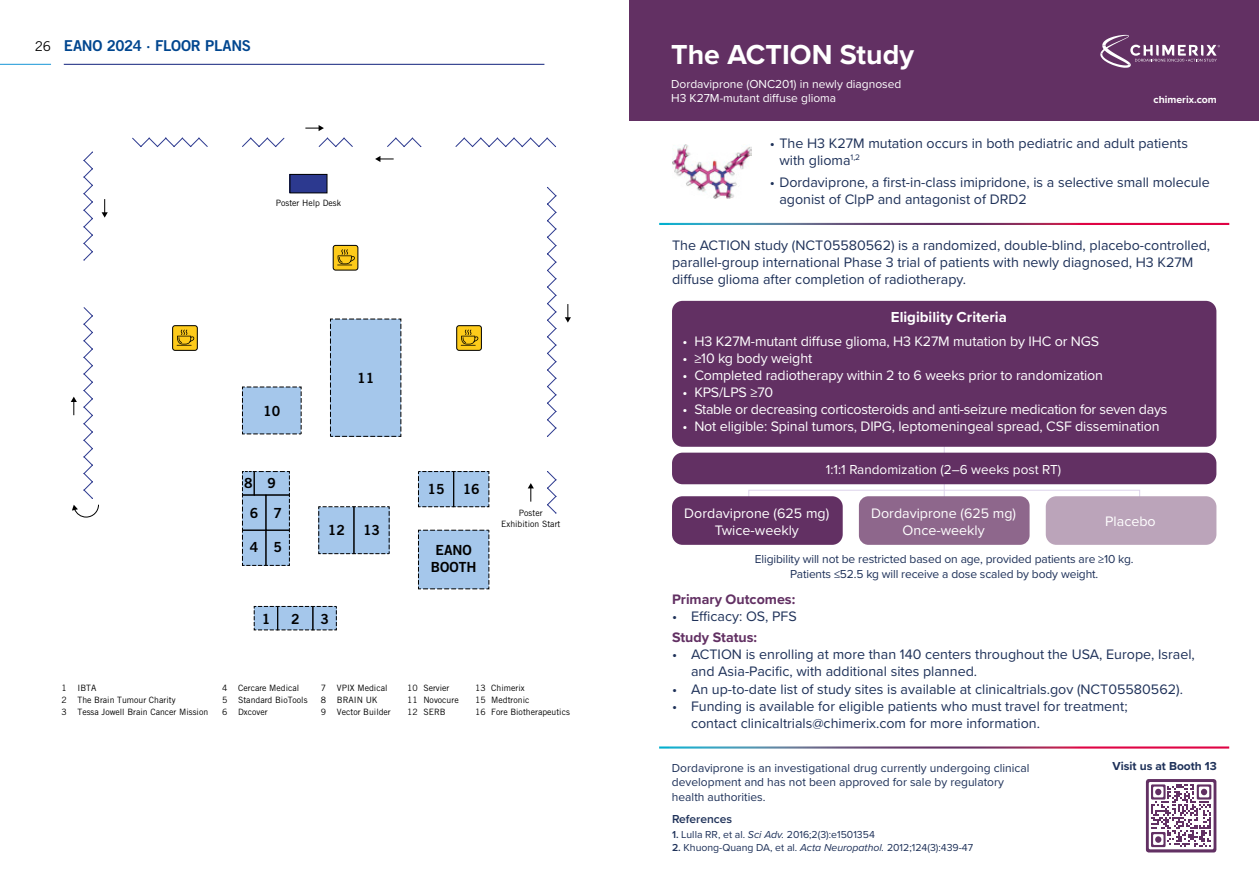
<style>
.page{position:relative;width:1259px;height:893px;background:#fff}
.page>*{position:absolute;margin:0;border:0;box-sizing:border-box;transform-origin:0 0}
.t1{font:700 28.5px "Proxima Nova";color:#fff}
.t2{font:15px "Trade Gothic LT Std Bd 2";letter-spacing:-.02em;color:#00468f}
.t3{font:700 15px "Proxima Nova";color:#fff}
.t4{font:14.25px/17.1px "Proxima Nova";color:#1e3159}
.t5{font:14.25px/17.1px "Proxima Nova";letter-spacing:-.01em;color:#fff;text-align:center}
.t6{font:700 14.25px "Proxima Nova";color:#623063}
.t7{font:13.95px/16.8px "Trade Gothic LT Std Bd 2";color:#000;text-align:center}
.t8{font:13.5px "Proxima Nova";color:#fff}
.t9{font:12px/14.4px "Proxima Nova";color:#1e3159}
.t10{font:12px/14.4px "Proxima Nova";color:#fff}
.t11{font:700 12px "Proxima Nova";color:#1e3159}
.t12{font:600 12px "Proxima Nova";color:#1e3159}
.t13{font:10.5px "Proxima Nova";color:#1e3159}
.t14{font:700 10.5px "Proxima Nova";color:#fff}
.t15{font:8.7px/12.1px "Trade Gothic LT Std";color:#000}
.s1{font-family:"Trade Gothic LT Std";font-size:13.5px;color:#000}
.s2{font-family:"Trade Gothic LT Std";font-size:13.5px}
.s3{font-weight:600}
.s4{font-style:italic}
</style>
<div class="page">
<svg style="left:83px;top:151px;width:10px;height:110px"></svg>
<svg style="left:132px;top:137px;width:76px;height:10px"></svg>
<svg style="left:242px;top:137px;width:43px;height:10px"></svg>
<svg style="left:318px;top:137px;width:35px;height:10px"></svg>
<svg style="left:387px;top:137px;width:34px;height:10px"></svg>
<svg style="left:455px;top:137px;width:101px;height:10px"></svg>
<svg style="left:547px;top:187px;width:10px;height:250px"></svg>
<svg style="left:547px;top:471px;width:10px;height:43px"></svg>
<div style="left:418px;top:530px;width:71px;height:60px;background:#a5c7eb"></div>
<div style="left:330px;top:319px;width:71px;height:118px;background:#a5c7eb"></div>
<svg style="left:318px;top:506px;width:72px;height:48px"></svg>
<hr style="left:354px;top:507px;width:1px;height:47px;background:#000">
<svg style="left:418px;top:471px;width:71px;height:36px"></svg>
<hr style="left:453px;top:472px;width:1px;height:35px;background:#000">
<svg style="left:254px;top:606px;width:83px;height:25px"></svg>
<svg style="left:242px;top:471px;width:48px;height:95px"></svg>
<svg style="left:242px;top:387px;width:60px;height:48px"></svg>
<div style="left:290px;top:174px;width:37px;height:19px;background:#2c398f"></div>
<div style="left:290px;top:174px;width:37px;height:19px;border:1px solid #000"></div>
<svg style="left:305px;top:125px;width:19px;height:6px"></svg>
<svg style="left:375px;top:156px;width:19px;height:6px"></svg>
<svg style="left:102px;top:199px;width:6px;height:19px"></svg>
<svg style="left:565px;top:304px;width:6px;height:19px"></svg>
<svg style="left:528px;top:483px;width:6px;height:19px"></svg>
<svg style="left:71px;top:307px;width:28px;height:211px"></svg>
<div style="left:333px;top:245px;width:25px;height:25px;background:#fecb1a;border:1px solid #000;border-radius:2px"></div>
<svg style="left:337px;top:249px;width:18px;height:17px"></svg>
<div style="left:456px;top:325px;width:26px;height:26px;background:#fecb1a;border:1px solid #000;border-radius:2px"></div>
<svg style="left:461px;top:330px;width:17px;height:16px"></svg>
<div style="left:172px;top:325px;width:26px;height:26px;background:#fecb1a;border:1px solid #000;border-radius:2px"></div>
<svg style="left:177px;top:330px;width:17px;height:16px"></svg>
<hr style="left:64px;top:64px;width:480px;height:1px;background:#2a398a">
<hr style="left:0;top:64px;width:51px;height:1px;background:#31a1db">
<div style="left:629px;top:0;width:630px;height:120px;background:#623063"></div>
<svg style="left:1100px;top:35px;width:120px;height:33px"></svg>
<img style="left:672px;top:144px;width:79px;height:55px">
<svg style="left:1146px;top:779px;width:70px;height:73px"></svg>
<hr style="left:943px;top:435px;width:1px;height:65px;background:#ddd4eb">
<div style="left:748px;top:490px;width:392px;height:13px;border:1px solid #ddd4eb"></div>
<div style="left:672px;top:301px;width:544px;height:146px;background:#623063;border-radius:11px"></div>
<div style="left:672px;top:453px;width:544px;height:31px;background:#623063;border-radius:11px"></div>
<div style="left:672px;top:496px;width:170px;height:49px;background:#623063;border-radius:11px"></div>
<div style="left:859px;top:496px;width:170px;height:49px;background:#8e678c;border-radius:9px"></div>
<div style="left:1045px;top:496px;width:171px;height:49px;background:#bba4ba;border-radius:11px"></div>
<p class="t2" style="left:35px;top:36px;width:218px"><span class="s1">26</span> EANO 2024 · FLOOR PLANS</p>
<p class="t2" style="left:64px;top:36px;width:150px">PROGRAMME <span class="s2">-</span> NOTES</p>
<p class="t15" style="left:276px;top:196px;width:67px">Poster Help Desk</p>
<p class="t7" style="left:263px;top:403px;width:19px">10</p>
<p class="t7" style="left:244px;top:474px;width:33px">8 9</p>
<p class="t7" style="left:250px;top:504px;width:33px">6 7</p>
<p class="t7" style="left:250px;top:538px;width:33px">4 5</p>
<p class="t7" style="left:357px;top:369px;width:19px">11</p>
<p class="t7" style="left:328px;top:521px;width:19px">12</p>
<p class="t7" style="left:363px;top:521px;width:19px">13</p>
<p class="t7" style="left:262px;top:610px;width:10px">1</p>
<p class="t7" style="left:291px;top:610px;width:10px">2</p>
<p class="t7" style="left:320px;top:610px;width:10px">3</p>
<p class="t7" style="left:427px;top:480px;width:19px">15</p>
<p class="t7" style="left:463px;top:480px;width:19px">16</p>
<p class="t7" style="left:431px;top:542px;width:47px">EANO<br>BOOTH</p>
<p class="t15" style="left:501px;top:508px;width:61px;line-height:10.5px;text-align:center">Poster<br>Exhibition Start</p>
<p class="t15" style="left:61px;top:682px;width:148px">1 IBTA<br>2 The Brain Tumour Charity<br>3 Tessa Jowell Brain Cancer Mission</p>
<p class="t15" style="left:222px;top:682px;width:87px">4 Cercare Medical<br>5 Standard BioTools<br>6 Dxcover</p>
<p class="t15" style="left:321px;top:682px;width:72px">7 VPIX Medical<br>8 BRAIN UK<br>9 Vector Builder</p>
<p class="t15" style="left:407px;top:682px;width:53px">10 Servier<br>11 Novocure<br>12 SERB</p>
<p class="t15" style="left:475px;top:682px;width:96px">13 Chimerix<br>15 Medtronic<br>16 Fore Biotherapeutics</p>
<h1 class="t1" style="left:671px;top:33px;width:244px">The ACTION Study</h1>
<p class="t10" style="left:671px;top:76px;width:232px">Dordaviprone (ONC201) in newly diagnosed<br>H3 K27M-mutant diffuse glioma</p>
<p class="t4" style="left:779px;top:134px;width:410px;text-indent:-10px">• The H3 K27M mutation occurs in both pediatric and adult patients with glioma<sup>1,2</sup></p>
<p class="t4" style="left:779px;top:173px;width:432px;text-indent:-10px">• Dordaviprone, a first-in-class imipridone, is a selective small molecule agonist of ClpP and antagonist of DRD2</p>
<p class="t14" style="left:1153px;top:92px;width:65px">chimerix.com</p>
<p class="t4" style="left:672px;top:236px;width:540px">The ACTION study (NCT05580562) is a randomized, double-blind, placebo-controlled, parallel-group international Phase 3 trial of patients with newly diagnosed, H3 K27M diffuse glioma after completion of radiotherapy.</p>
<p class="t3" style="left:891px;top:306px;width:117px">Eligibility Criteria</p>
<p class="t5" style="left:682px;top:332px;width:418px">• H3 K27M-mutant diffuse glioma, H3 K27M mutation by IHC or NGS</p>
<p class="t5" style="left:682px;top:349px;width:131px">• ≥10 kg body weight</p>
<p class="t5" style="left:682px;top:366px;width:422px">• Completed radiotherapy within 2 to 6 weeks prior to randomization</p>
<p class="t5" style="left:682px;top:383px;width:92px">• KPS/LPS ≥70</p>
<p class="t5" style="left:682px;top:400px;width:486px">• Stable or decreasing corticosteroids and anti-seizure medication for seven days</p>
<p class="t5" style="left:682px;top:417px;width:478px">• Not eligible: Spinal tumors, DIPG, leptomeningeal spread, CSF dissemination</p>
<p class="t8" style="left:826px;top:459px;width:237px">1:1:1 Randomization (2–6 weeks post RT)</p>
<p class="t5" style="left:684px;top:504px;width:146px">Dordaviprone (625 mg)<br>Twice-weekly</p>
<p class="t5" style="left:871px;top:504px;width:146px">Dordaviprone (625 mg)<br>Once-weekly</p>
<p class="t5" style="left:1105px;top:512px;width:52px">Placebo</p>
<p class="t9" style="left:755px;top:552px;width:380px;text-align:center">Eligibility will not be restricted based on age, provided patients are ≥10 kg.<br>Patients ≤52.5 kg will receive a dose scaled by body weight.</p>
<p class="t6" style="left:672px;top:588px;width:125px">Primary Outcomes:</p>
<p class="t4" style="left:672px;top:607px;width:126px">• Efficacy: OS, PFS</p>
<p class="t6" style="left:672px;top:627px;width:87px">Study Status:</p>
<p class="t4" style="left:691px;top:645px;width:505px;text-indent:-19px">• ACTION is enrolling at more than 140 centers throughout the USA, Europe, Israel, and Asia-Pacific, with additional sites planned.</p>
<p class="t4" style="left:672px;top:680px;width:512px">• An up-to-date list of study sites is available at clinicaltrials.gov (NCT05580562).</p>
<p class="t4" style="left:691px;top:697px;width:438px;text-indent:-19px">• Funding is available for eligible patients who must travel for treatment; contact clinicaltrials@chimerix.com for more information.</p>
<p class="t11" style="left:1112px;top:757px;width:106px">Visit us at Booth 13</p>
<p class="t9" style="left:672px;top:760px;width:359px">Dordaviprone is an investigational drug currently undergoing clinical development and has not been approved for sale by regulatory health authorities.</p>
<p class="t12" style="left:672px;top:810px;width:62px">References</p>
<p class="t13" style="left:672px;top:827px;width:204px"><span class="s3">1.</span> Lulla RR, et al. <span class="s4">Sci Adv.</span> 2016;2(3):e1501354</p>
<p class="t13" style="left:672px;top:839px;width:303px"><span class="s3">2.</span> Khuong-Quang DA, et al. <span class="s4">Acta Neuropathol.</span> 2012;124(3):439-47</p>
</div>
